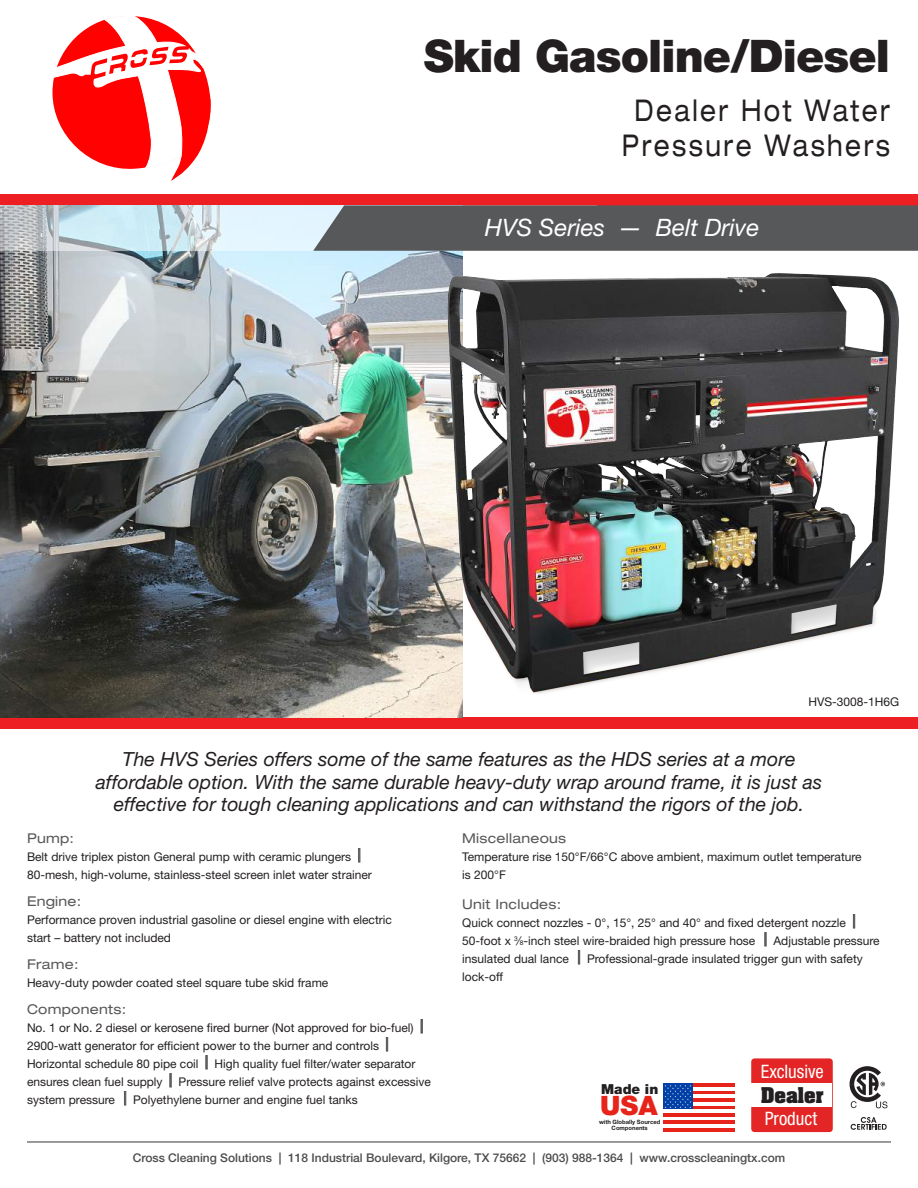
<style>
.page{position:relative;width:918px;height:1188px;background:#fff}
.page>*{position:absolute;margin:0;border:0;box-sizing:border-box;transform-origin:0 0}
.t1{font:900 45px "Helvetica Neue LT Std";letter-spacing:-.02em;color:#231f20}
.t2{font:expanded 30px/34.5px "Helvetica Neue LT Std";letter-spacing:.1em;color:#231f20;text-align:center;scale:.8 1}
.t3{font:900 26.7px "Helvetica Neue LT Std";color:#e72419}
.t4{font:italic 24px "Helvetica Neue LT Std";color:#fff}
.t5{font:italic 19.5px/22.5px "Helvetica Neue LT Std";color:#231f20;text-align:center}
.t6{font:condensed 18.6px "Helvetica Neue";color:#fff}
.t7{font:700 18.6px "Aachen LT";color:#231f20}
.t8{font:900 13.8px "Helvetica Neue LT Std";color:#231f20}
.t9{font:expanded 13.5px "Helvetica Neue LT Std";letter-spacing:.02em;color:#57585a}
.t10{font:12px/18px "Helvetica Neue LT Std";color:#231f20}
.t11{font:500 12px "Helvetica Neue LT Std";color:#4b4c4d}
.t12{font:700 5.85px/5.8px "Helvetica Neue LT Std";color:#231f20;text-align:center}
.s1{font-size:6.6px}
</style>
<div class="page">
<svg style="left:52px;top:16px;width:159px;height:165px"></svg>
<hr style="left:27px;top:1141px;width:864px;height:2px;background:#4b4c4d">
<div style="left:0;top:194px;width:918px;height:12px;background:#ee1f23"></div>
<div style="left:0;top:718px;width:918px;height:11px;background:#ee1f23"></div>
<img style="left:0;top:251px;width:462px;height:467px">
<svg style="left:0;top:205px;width:313px;height:46px;background:#cddfe7"></svg>
<div style="left:313px;top:205px;width:605px;height:46px;background:#57585a"></div>
<img style="left:433px;top:268px;width:466px;height:439px">
<svg style="left:850px;top:1066px;width:37px;height:42px"></svg>
<svg style="left:851px;top:1117px;width:36px;height:13px"></svg>
<div style="left:751px;top:1058px;width:82px;height:74px;background:#e32525;border-radius:3px"></div>
<div style="left:752px;top:1083px;width:80px;height:23px;background:#fff"></div>
<svg style="left:663px;top:1083px;width:71px;height:49px"></svg>
<h1 class="t1" style="left:424px;top:29px;width:468px">Skid Gasoline/Diesel</h1>
<h2 class="t2" style="left:622px;top:93px;width:337px">Dealer Hot Water<br>Pressure Washers</h2>
<h3 class="t4" style="left:485px;top:213px;width:276px">HVS Series — Belt Drive</h3>
<p class="t10" style="left:808px;top:693px;width:92px">HVS-3008-1H6G</p>
<p class="t5" style="left:96px;top:748px;width:728px">The HVS Series offers some of the same features as the HDS series at a more affordable option. With the same durable heavy-duty wrap around frame, it is just as effective for tough cleaning applications and can withstand the rigors of the job.</p>
<p class="t9" style="left:27px;top:830px;width:49px">Pump:</p>
<p class="t10" style="left:27px;top:847px;width:346px">Belt drive triplex piston General pump with ceramic plungers<br>80-mesh, high-volume, stainless-steel screen inlet water strainer</p>
<p class="t9" style="left:27px;top:893px;width:56px">Engine:</p>
<p class="t10" style="left:27px;top:910px;width:366px">Performance proven industrial gasoline or diesel engine with electric start – battery not included</p>
<p class="t9" style="left:27px;top:956px;width:53px">Frame:</p>
<p class="t10" style="left:27px;top:973px;width:303px">Heavy-duty powder coated steel square tube skid frame</p>
<p class="t9" style="left:27px;top:1001px;width:101px">Components:</p>
<p class="t10" style="left:27px;top:1018px;width:388px">No. 1 or No. 2 diesel or kerosene fired burner (Not approved for bio-fuel)<br>2900-watt generator for efficient power to the burner and controls<br>Horizontal schedule 80 pipe coil</p>
<p class="t10" style="left:215px;top:1054px;width:202px">High quality fuel filter/water separator</p>
<p class="t10" style="left:27px;top:1072px;width:137px">ensures clean fuel supply</p>
<p class="t10" style="left:179px;top:1072px;width:254px">Pressure relief valve protects against excessive</p>
<p class="t10" style="left:27px;top:1090px;width:90px">system pressure</p>
<p class="t10" style="left:133px;top:1090px;width:226px">Polyethylene burner and engine fuel tanks</p>
<p class="t9" style="left:462px;top:830px;width:106px">Miscellaneous</p>
<p class="t10" style="left:462px;top:847px;width:401px">Temperature rise 150°F/66°C above ambient, maximum outlet temperature is 200°F</p>
<p class="t9" style="left:462px;top:896px;width:101px">Unit Includes:</p>
<p class="t10" style="left:462px;top:913px;width:385px">Quick connect nozzles - 0°, 15°, 25° and 40° and fixed detergent nozzle<br>50-foot x <sup>3</sup>⁄<span class="s1">8</span>-inch steel wire-braided high pressure hose</p>
<p class="t10" style="left:774px;top:931px;width:108px">Adjustable pressure</p>
<p class="t10" style="left:462px;top:949px;width:108px">insulated dual lance</p>
<p class="t10" style="left:587px;top:949px;width:277px">Professional-grade insulated trigger gun with safety</p>
<p class="t10" style="left:462px;top:967px;width:42px">lock-off</p>
<p class="t8" style="left:601px;top:1080px;width:59px">Made in</p>
<p class="t12" style="left:599px;top:1119px;width:63px">with Globally Sourced<br>Components</p>
<h3 class="t3" style="left:600px;top:1090px;width:59px">USA</h3>
<h3 class="t6" style="left:761px;top:1060px;width:65px">Exclusive</h3>
<h3 class="t6" style="left:765px;top:1108px;width:54px">Product</h3>
<h3 class="t7" style="left:761px;top:1081px;width:64px">Dealer</h3>
<p class="t11" style="left:133px;top:1151px;width:654px">Cross Cleaning Solutions | 118 Industrial Boulevard, Kilgore, TX 75662 | (903) 988-1364 | www.crosscleaningtx.com</p>
</div>
